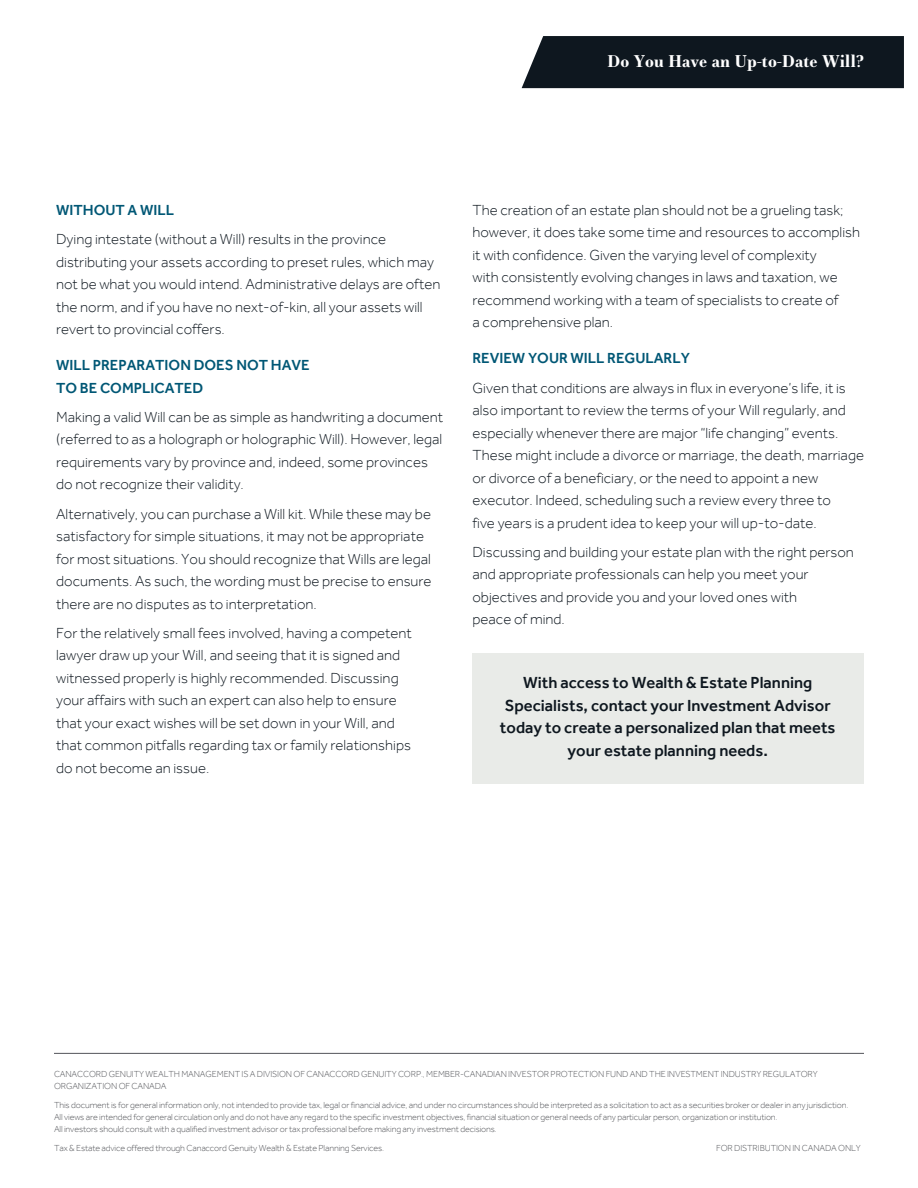
<style>
.page{position:relative;width:918px;height:1188px;background:#fff}
.page>*{position:absolute;margin:0;border:0;box-sizing:border-box;transform-origin:0 0}
.t1{font:500 16.5px/22.5px "Effra";color:#0e171f;text-align:center}
.t2{font:700 16.5px "Essonnes Text";color:#fff}
.t3{font:300 15px/22.5px "Effra";color:#0e171f}
.t4{font:500 15px/22.5px "Effra";color:#005775}
.t5{font:300 9px/12px "Effra";letter-spacing:-.015em;color:#54555a}
</style>
<div class="page">
<hr style="left:54px;top:1053px;width:810px;height:1px;background:#54555a">
<div style="left:522px;top:36px;width:382px;height:52px;background:#0e171f"></div>
<div style="left:472px;top:654px;width:392px;height:130px;background:#e9ebe8"></div>
<p class="t2" style="left:608px;top:50px;width:258px">Do You Have an Up-to-Date Will?</p>
<p class="t4" style="left:56px;top:198px;width:119px">WITHOUT A WILL</p>
<p class="t3" style="left:56px;top:228px;width:386px">Dying intestate (without a Will) results in the province distributing your assets according to preset rules, which may not be what you would intend. Administrative delays are often the norm, and if you have no next-of-kin, all your assets will revert to provincial coffers.</p>
<p class="t4" style="left:56px;top:354px;width:255px">WILL PREPARATION DOES NOT HAVE<br>TO BE COMPLICATED</p>
<p class="t3" style="left:56px;top:405px;width:388px">Making a valid Will can be as simple as handwriting a document (referred to as a holograph or holographic Will). However, legal requirements vary by province and, indeed, some provinces do not recognize their validity.</p>
<p class="t3" style="left:56px;top:502px;width:377px">Alternatively, you can purchase a Will kit. While these may be satisfactory for simple situations, it may not be appropriate for most situations. You should recognize that Wills are legal documents. As such, the wording must be precise to ensure there are no disputes as to interpretation.</p>
<p class="t3" style="left:56px;top:621px;width:357px">For the relatively small fees involved, having a competent lawyer draw up your Will, and seeing that it is signed and witnessed properly is highly recommended. Discussing your affairs with such an expert can also help to ensure that your exact wishes will be set down in your Will, and that common pitfalls regarding tax or family relationships do not become an issue.</p>
<p class="t3" style="left:472px;top:198px;width:389px">The creation of an estate plan should not be a grueling task; however, it does take some time and resources to accomplish it with confidence. Given the varying level of complexity<br>with consistently evolving changes in laws and taxation, we recommend working with a team of specialists to create of<br>a comprehensive plan.</p>
<p class="t4" style="left:472px;top:347px;width:219px">REVIEW YOUR WILL REGULARLY</p>
<p class="t3" style="left:472px;top:376px;width:393px">Given that conditions are always in flux in everyone’s life, it is also important to review the terms of your Will regularly, and especially whenever there are major “life changing” events.<br>These might include a divorce or marriage, the death, marriage or divorce of a beneficiary, or the need to appoint a new executor. Indeed, scheduling such a review every three to<br>five years is a prudent idea to keep your will up-to-date.</p>
<p class="t3" style="left:472px;top:540px;width:383px">Discussing and building your estate plan with the right person and appropriate professionals can help you meet your objectives and provide you and your loved ones with<br>peace of mind.</p>
<p class="t1" style="left:500px;top:671px;width:337px">With access to Wealth &amp; Estate Planning Specialists, contact your Investment Advisor today to create a personalized plan that meets your estate planning needs.</p>
<p class="t5" style="left:54px;top:1068px;width:765px">CANACCORD GENUITY WEALTH MANAGEMENT IS A DIVISION OF CANACCORD GENUITY CORP., MEMBER-CANADIAN INVESTOR PROTECTION FUND AND THE INVESTMENT INDUSTRY REGULATORY<br>ORGANIZATION OF CANADA</p>
<p class="t5" style="left:54px;top:1099px;width:796px">This document is for general information only, not intended to provide tax, legal or financial advice, and under no circumstances should be interpreted as a solicitation to act as a securities broker or dealer in any jurisdiction.<br>All views are intended for general circulation only and do not have any regard to the specific investment objectives, financial situation or general needs of any particular person, organization or institution.<br>All investors should consult with a qualified investment advisor or tax professional before making any investment decisions.</p>
<p class="t5" style="left:54px;top:1142px;width:332px">Tax &amp; Estate advice offered through Canaccord Genuity Wealth &amp; Estate Planning Services.</p>
<p class="t5" style="left:716px;top:1142px;width:146px">FOR DISTRIBUTION IN CANADA ONLY</p>
</div>
